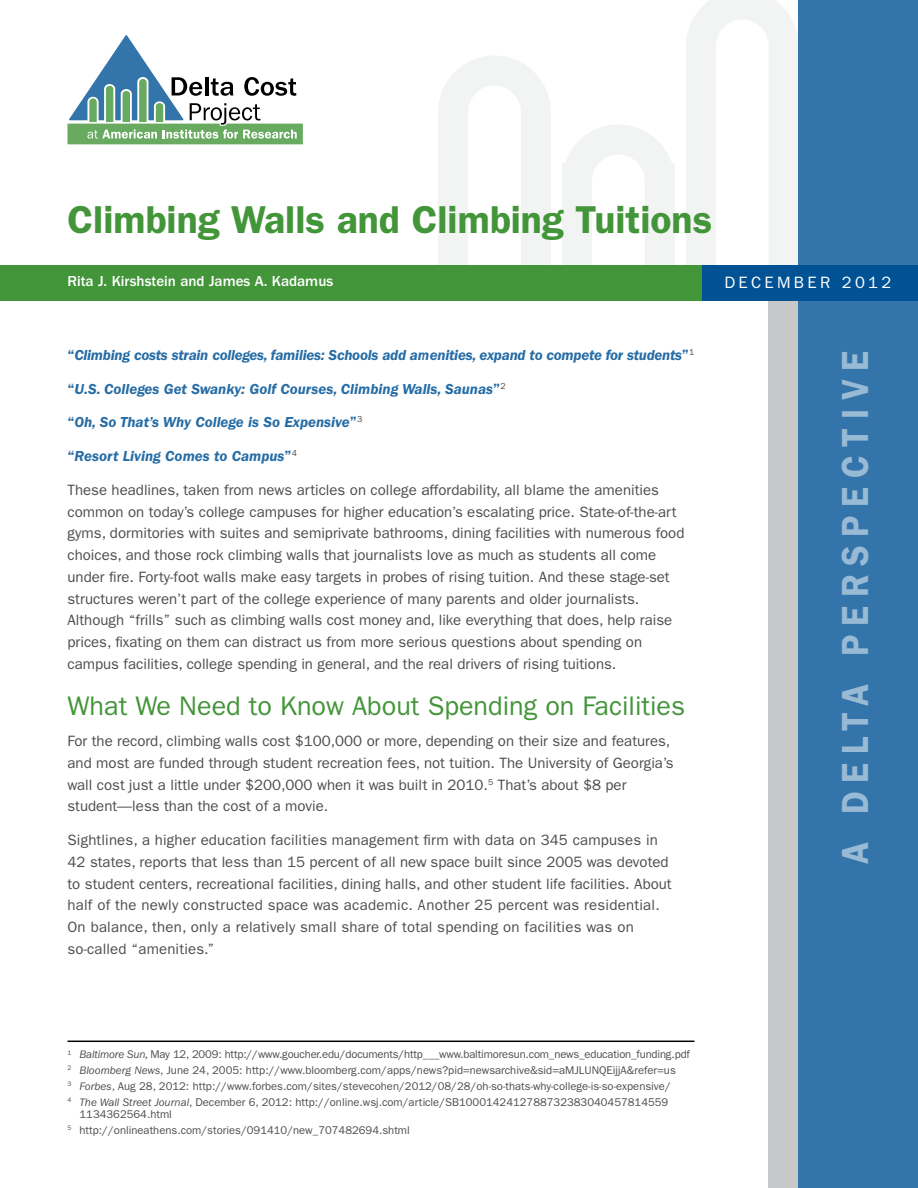
<style>
.page{position:relative;width:918px;height:1188px;background:#fff}
.page>*{position:absolute;margin:0;border:0;box-sizing:border-box;transform-origin:0 0}
.t1{font:600 39px "ITC Franklin Gothic Std";color:#439539}
.t2{font:600 37.95px "ITC Franklin Gothic Std";letter-spacing:.25em;color:#99bad5;scale:.91 1}
.t3{font:27px "ITC Franklin Gothic Std";color:#439539}
.t4{font:16.5px "ITC Franklin Gothic Std";letter-spacing:.2em;color:#fff}
.t5{font:15px/21.8px "ITC Franklin Gothic Std";color:#4d4d4f}
.t6{font:italic 600 15px "ITC Franklin Gothic Std";color:#266ca5}
.t7{font:500 15px "ITC Franklin Gothic Std";color:#fff}
.t8{font:11.25px/15.8px "ITC Franklin Gothic Std";color:#4d4d4f}
.s1{font-style:normal}
.s2{font-style:italic}
</style>
<div class="page">
<hr style="left:68px;top:1041px;width:626px;height:1px;background:#000">
<svg style="left:67px;top:35px;width:236px;height:109px"></svg>
<svg style="left:686px;top:0;width:113px;height:265px"></svg>
<svg style="left:562px;top:125px;width:113px;height:140px"></svg>
<svg style="left:438px;top:56px;width:113px;height:209px"></svg>
<div style="left:768px;top:279px;width:144px;height:909px;background:#c7c8ca"></div>
<div style="left:0;top:265px;width:917px;height:36px;background:#439539"></div>
<div style="left:799px;top:0;width:119px;height:1188px;background:#3375aa"></div>
<div style="left:702px;top:265px;width:215px;height:36px;background:#005295"></div>
<h1 class="t1" style="left:68px;top:196px;width:646px">Climbing Walls and Climbing Tuitions</h1>
<p class="t7" style="left:68px;top:273px;width:267px">Rita J. Kirshstein and James A. Kadamus</p>
<p class="t4" style="left:724px;top:273px;width:54px">De cembe</p>
<p class="t4" style="left:820px;top:273px;width:73px">r 2012</p>
<p class="t6" style="left:68px;top:346px;width:628px"><span class="s1">“</span>Climbing costs strain colleges, families: Schools add amenities, expand to compete for students<span class="s1">”</span><sup>1</sup></p>
<p class="t6" style="left:68px;top:380px;width:440px"><span class="s1">“</span>U.S. Colleges Get Swanky: Golf Courses, Climbing Walls, Saunas<span class="s1">”</span><sup>2</sup></p>
<p class="t6" style="left:68px;top:414px;width:296px"><span class="s1">“</span>Oh, So That’s Why College is So Expensive<span class="s1">”</span><sup>3</sup></p>
<p class="t6" style="left:68px;top:448px;width:231px"><span class="s1">“</span>Resort Living Comes to Campus<span class="s1">”</span><sup>4</sup></p>
<p class="t5" style="left:68px;top:479px;width:619px">These headlines, taken from news articles on college affordability, all blame the amenities common on today’s college campuses for higher education’s escalating price. State-of-the-art gyms, dormitories with suites and semiprivate bathrooms, dining facilities with numerous food choices, and those rock climbing walls that journalists love as much as students all come under fire. Forty-foot walls make easy targets in probes of rising tuition. And these stage-set structures weren’t part of the college experience of many parents and older journalists.<br>Although “frills” such as climbing walls cost money and, like everything that does, help raise prices, fixating on them can distract us from more serious questions about spending on campus facilities, college spending in general, and the real drivers of rising tuitions.</p>
<h3 class="t3" style="left:68px;top:691px;width:619px">What We Need to Know About Spending on Facilities</h3>
<p class="t5" style="left:68px;top:730px;width:608px">For the record, climbing walls cost $100,000 or more, depending on their size and features, and most are funded through student recreation fees, not tuition. The University of Georgia’s wall cost just a little under $200,000 when it was built in 2010.<sup>5</sup> That’s about $8 per student—less than the cost of a movie.</p>
<p class="t5" style="left:68px;top:829px;width:606px">Sightlines, a higher education facilities management firm with data on 345 campuses in 42 states, reports that less than 15 percent of all new space built since 2005 was devoted to student centers, recreational facilities, dining halls, and other student life facilities. About half of the newly constructed space was academic. Another 25 percent was residential.<br>On balance, then, only a relatively small share of total spending on facilities was on so-called “amenities.”</p>
<p class="t8" style="left:68px;top:1047px;width:624px"><sup>1</sup> <span class="s2">Baltimore Sun,</span> May 12, 2009: http://www.goucher.edu/documents/http___www.baltimoresun.com_news_education_funding.pdf <sup>2</sup> <span class="s2">Bloomberg News</span>, June 24, 2005: http://www.bloomberg.com/apps/news?pid=newsarchive&amp;sid=aMJLUNQEijjA&amp;refer=us<br><sup>3</sup> <span class="s2">Forbes</span>, Aug 28, 2012: http://www.forbes.com/sites/stevecohen/2012/08/28/oh-so-thats-why-college-is-so-expensive/<br><sup>4</sup> <span class="s2">The Wall Street Journal</span>, December 6, 2012: http://online.wsj.com/article/SB1000142412788732383040457814559</p>
<p class="t8" style="left:68px;top:1107px;width:344px;text-indent:12px">1134362564.html<br><sup>5</sup> http://onlineathens.com/stories/091410/new_707482694.shtml</p>
<h2 class="t2" style="left:833px;top:864px;width:565px;rotate:-90deg">A Delta Perspective</h2>
</div>
